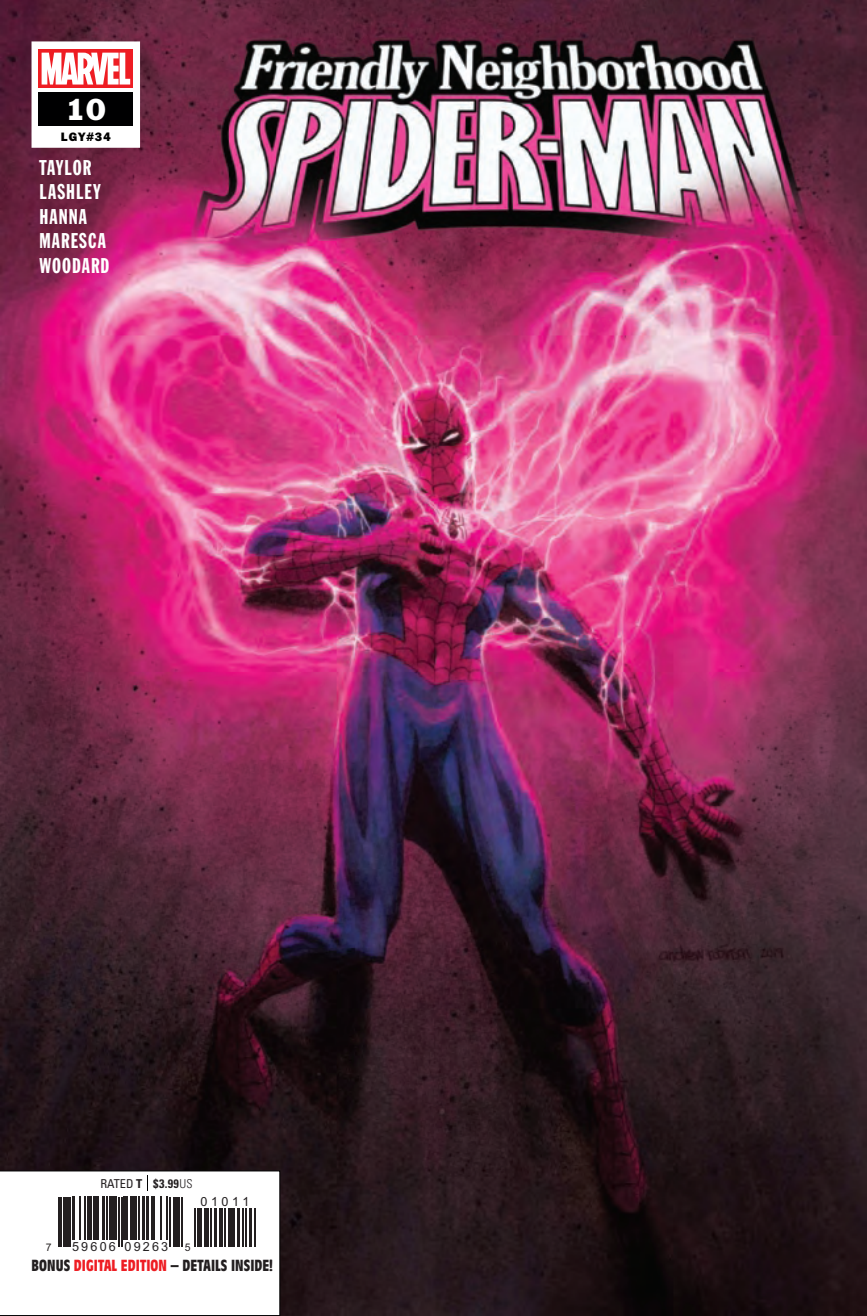
<style>
.page{position:relative;width:867px;height:1316px;background:#fff}
.page>*{position:absolute;margin:0;border:0;box-sizing:border-box;transform-origin:0 0}
.t1{font:28px "Franklin Gothic Std";color:#fff}
.t2{font:21px/24.5px "Franklin Gothic Std Extra Cond";letter-spacing:.05em;color:#fff}
.t3{font:700 condensed 15.75px "Antique Olive Std";letter-spacing:.005em;color:#231f20}
.t4{font:12.6px "Arial";letter-spacing:.17em;color:#231f20}
.t5{font:700 condensed 12.25px "Univers LT Std";color:#231f20}
.t6{font:12.25px "ITC Franklin Gothic Std Hvy";color:#000001}
.t7{font:10.5px "Arial";color:#231f20}
.s1{font-weight:400}
.s2{font-weight:300}
.s3{color:#ee1d23}
</style>
<div class="page">
<img style="left:0;top:0;width:866px;height:1315px">
<div style="left:32px;top:41px;width:108px;height:107px;background:#fff"></div>
<div style="left:39px;top:93px;width:94px;height:33px;background:#000001"></div>
<svg style="left:39px;top:49px;width:94px;height:39px"></svg>
<svg style="left:42px;top:53px;width:88px;height:31px"></svg>
<svg style="left:0;top:1169px;width:280px;height:146px"></svg>
<h1 class="t1" style="left:65px;top:91px;width:42px">10</h1>
<p class="t6" style="left:61px;top:129px;width:51px">LGY#34</p>
<h2 class="t2" style="left:40px;top:156px;width:71px">TAYLOR<br>LASHLEY<br>HANNA<br>MARESCA<br>WOODARD</h2>
<p class="t5" style="left:100px;top:1175px;width:94px"><span class="s1">RATED</span> T $3.99<span class="s2">US</span></p>
<p class="t4" style="left:200px;top:1193px;width:50px">01011</p>
<p class="t7" style="left:46px;top:1239px;width:7px">7</p>
<p class="t4" style="left:72px;top:1237px;width:98px">59606 09263</p>
<p class="t7" style="left:185px;top:1239px;width:7px">5</p>
<p class="t3" style="left:32px;top:1256px;width:243px">BONUS <span class="s3">DIGITAL EDITION</span> – DETAILS INSIDE!</p>
</div>
